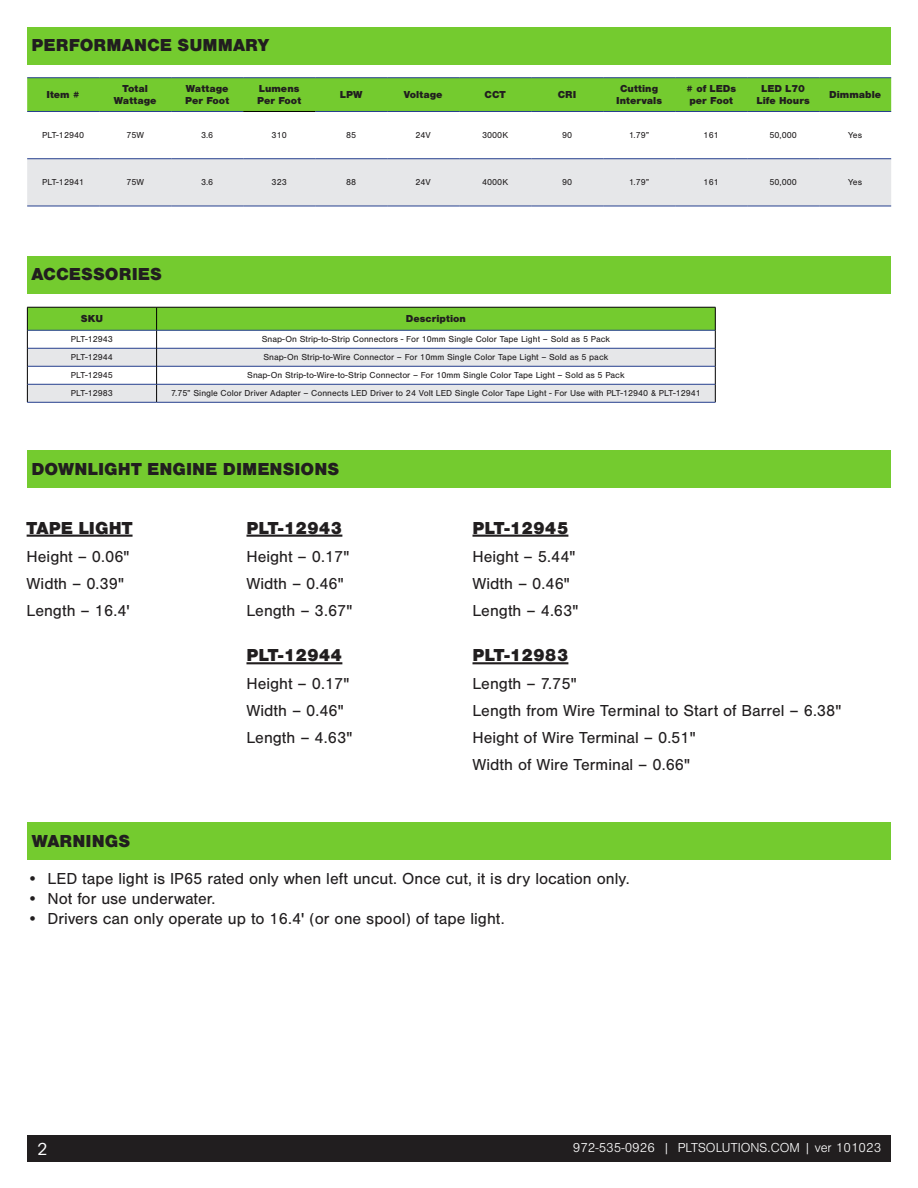
<style>
.page{position:relative;width:918px;height:1188px;background:#fff}
.page>*{position:absolute;margin:0;border:0;box-sizing:border-box;transform-origin:0 0}
.t1{font:900 18px "Nimbus San";color:#211e1f}
.t2{font:18px "Balto";color:#fff}
.PLT_Body{font:16.5px "Nimbus San";color:#211e1f}
.t3{font:300 13.5px "Nimbus San";color:#fff}
.t4{font:900 10.5px/12.6px "Nimbus San";color:#211e1f;text-align:center}
.t5{font:9px "Nimbus San";color:#211e1f}
</style>
<div class="page">
<div style="left:27px;top:1135px;width:864px;height:27px;background:#211e1f"></div>
<div style="left:27px;top:78px;width:864px;height:33px;background:#74cb2f"></div>
<div style="left:27px;top:159px;width:864px;height:47px;background:#e6e7e9"></div>
<hr style="left:27px;top:158px;width:72px;height:1px;background:#253f8e">
<hr style="left:99px;top:158px;width:72px;height:1px;background:#253f8e">
<hr style="left:171px;top:158px;width:72px;height:1px;background:#253f8e">
<hr style="left:243px;top:158px;width:72px;height:1px;background:#253f8e">
<hr style="left:315px;top:158px;width:72px;height:1px;background:#253f8e">
<hr style="left:387px;top:158px;width:72px;height:1px;background:#253f8e">
<hr style="left:459px;top:158px;width:72px;height:1px;background:#253f8e">
<hr style="left:531px;top:158px;width:72px;height:1px;background:#253f8e">
<hr style="left:603px;top:158px;width:72px;height:1px;background:#253f8e">
<hr style="left:675px;top:158px;width:72px;height:1px;background:#253f8e">
<hr style="left:747px;top:158px;width:72px;height:1px;background:#253f8e">
<hr style="left:819px;top:158px;width:72px;height:1px;background:#253f8e">
<hr style="left:27px;top:206px;width:72px;height:1px;background:#253f8e">
<hr style="left:99px;top:206px;width:72px;height:1px;background:#253f8e">
<hr style="left:171px;top:206px;width:72px;height:1px;background:#253f8e">
<hr style="left:243px;top:206px;width:72px;height:1px;background:#253f8e">
<hr style="left:315px;top:206px;width:72px;height:1px;background:#253f8e">
<hr style="left:387px;top:206px;width:72px;height:1px;background:#253f8e">
<hr style="left:459px;top:206px;width:72px;height:1px;background:#253f8e">
<hr style="left:531px;top:206px;width:72px;height:1px;background:#253f8e">
<hr style="left:603px;top:206px;width:72px;height:1px;background:#253f8e">
<hr style="left:675px;top:206px;width:72px;height:1px;background:#253f8e">
<hr style="left:747px;top:206px;width:72px;height:1px;background:#253f8e">
<hr style="left:819px;top:206px;width:72px;height:1px;background:#253f8e">
<hr style="left:27px;top:77px;width:72px;height:1px;background:#253f8e">
<hr style="left:99px;top:77px;width:72px;height:1px;background:#253f8e">
<hr style="left:171px;top:77px;width:72px;height:1px;background:#253f8e">
<hr style="left:243px;top:77px;width:72px;height:1px;background:#253f8e">
<hr style="left:315px;top:77px;width:72px;height:1px;background:#253f8e">
<hr style="left:387px;top:77px;width:72px;height:1px;background:#253f8e">
<hr style="left:459px;top:77px;width:72px;height:1px;background:#253f8e">
<hr style="left:531px;top:77px;width:72px;height:1px;background:#253f8e">
<hr style="left:603px;top:77px;width:72px;height:1px;background:#253f8e">
<hr style="left:675px;top:77px;width:72px;height:1px;background:#253f8e">
<hr style="left:747px;top:77px;width:72px;height:1px;background:#253f8e">
<hr style="left:819px;top:77px;width:72px;height:1px;background:#253f8e">
<hr style="left:27px;top:111px;width:72px;height:1px;background:#253f8e">
<hr style="left:99px;top:111px;width:72px;height:1px;background:#253f8e">
<hr style="left:171px;top:111px;width:72px;height:1px;background:#253f8e">
<hr style="left:315px;top:111px;width:72px;height:1px;background:#253f8e">
<hr style="left:387px;top:111px;width:72px;height:1px;background:#253f8e">
<hr style="left:459px;top:111px;width:72px;height:1px;background:#253f8e">
<hr style="left:531px;top:111px;width:72px;height:1px;background:#253f8e">
<hr style="left:603px;top:111px;width:72px;height:1px;background:#253f8e">
<hr style="left:675px;top:111px;width:72px;height:1px;background:#253f8e">
<hr style="left:747px;top:111px;width:72px;height:1px;background:#253f8e">
<hr style="left:819px;top:111px;width:72px;height:1px;background:#253f8e">
<hr style="left:243px;top:111px;width:72px;height:1px;background:#000">
<div style="left:27px;top:27px;width:864px;height:37px;background:#74cb2f"></div>
<div style="left:27px;top:256px;width:864px;height:38px;background:#74cb2f"></div>
<hr style="left:157px;top:402px;width:559px;height:1px;background:#253f8e">
<svg style="left:27px;top:307px;width:689px;height:95px"></svg>
<hr style="left:28px;top:384px;width:129px;height:1px;background:#253f8e">
<hr style="left:27px;top:402px;width:130px;height:1px;background:#253f8e">
<div style="left:27px;top:451px;width:864px;height:37px;background:#74cb2f"></div>
<hr style="left:27px;top:535px;width:106px;height:2px;background:#211e1f">
<hr style="left:246px;top:535px;width:96px;height:2px;background:#211e1f">
<hr style="left:472px;top:535px;width:96px;height:2px;background:#211e1f">
<hr style="left:246px;top:662px;width:96px;height:2px;background:#211e1f">
<hr style="left:472px;top:662px;width:96px;height:2px;background:#211e1f">
<div style="left:27px;top:823px;width:864px;height:37px;background:#74cb2f"></div>
<p class="t1" style="left:32px;top:35px;width:239px">PERFORMANCE SUMMARY</p>
<p class="t4" style="left:46px;top:88px;width:35px">Item #</p>
<p class="t4" style="left:114px;top:82px;width:44px">Total<br>Wattage</p>
<p class="t4" style="left:185px;top:82px;width:45px;text-align:left">Wattage<br>Per Foot</p>
<p class="t4" style="left:257px;top:82px;width:45px;text-align:left">Lumens<br>Per Foot</p>
<p class="t4" style="left:340px;top:88px;width:24px">LPW</p>
<p class="t4" style="left:404px;top:88px;width:40px">Voltage</p>
<p class="t4" style="left:485px;top:88px;width:23px">CCT</p>
<p class="t4" style="left:558px;top:88px;width:20px">CRI</p>
<p class="t4" style="left:616px;top:82px;width:47px">Cutting<br>Intervals</p>
<p class="t4" style="left:686px;top:82px;width:51px"># of LEDs per Foot</p>
<p class="t4" style="left:757px;top:82px;width:55px">LED L70<br>Life Hours</p>
<p class="t4" style="left:829px;top:88px;width:53px">Dimmable</p>
<p class="t5" style="left:42px;top:130px;width:44px">PLT-12940</p>
<p class="t5" style="left:126px;top:130px;width:19px">75W</p>
<p class="t5" style="left:201px;top:130px;width:14px">3.6</p>
<p class="t5" style="left:272px;top:130px;width:17px">310</p>
<p class="t5" style="left:346px;top:130px;width:12px">85</p>
<p class="t5" style="left:415px;top:130px;width:17px">24V</p>
<p class="t5" style="left:482px;top:130px;width:27px">3000K</p>
<p class="t5" style="left:562px;top:130px;width:12px">90</p>
<p class="t5" style="left:629px;top:130px;width:22px">1.79”</p>
<p class="t5" style="left:704px;top:130px;width:17px">161</p>
<p class="t5" style="left:770px;top:130px;width:29px">50,000</p>
<p class="t5" style="left:848px;top:130px;width:15px">Yes</p>
<p class="t5" style="left:42px;top:177px;width:44px">PLT-12941</p>
<p class="t5" style="left:126px;top:177px;width:19px">75W</p>
<p class="t5" style="left:201px;top:177px;width:14px">3.6</p>
<p class="t5" style="left:272px;top:177px;width:17px">323</p>
<p class="t5" style="left:346px;top:177px;width:12px">88</p>
<p class="t5" style="left:415px;top:177px;width:17px">24V</p>
<p class="t5" style="left:482px;top:177px;width:27px">4000K</p>
<p class="t5" style="left:562px;top:177px;width:12px">90</p>
<p class="t5" style="left:629px;top:177px;width:22px">1.79”</p>
<p class="t5" style="left:704px;top:177px;width:17px">161</p>
<p class="t5" style="left:770px;top:177px;width:29px">50,000</p>
<p class="t5" style="left:848px;top:177px;width:15px">Yes</p>
<p class="t1" style="left:32px;top:264px;width:132px">ACCESSORIES</p>
<p class="t4" style="left:81px;top:313px;width:24px">SKU</p>
<p class="t4" style="left:406px;top:313px;width:62px">Description</p>
<p class="t5" style="left:71px;top:334px;width:44px">PLT-12943</p>
<p class="t5" style="left:262px;top:334px;width:350px">Snap-On Strip-to-Strip Connectors - For 10mm Single Color Tape Light – Sold as 5 Pack</p>
<p class="t5" style="left:71px;top:352px;width:44px">PLT-12944</p>
<p class="t5" style="left:264px;top:352px;width:346px">Snap-On Strip-to-Wire Connector – For 10mm Single Color Tape Light – Sold as 5 pack</p>
<p class="t5" style="left:71px;top:370px;width:44px">PLT-12945</p>
<p class="t5" style="left:247px;top:370px;width:379px">Snap-On Strip-to-Wire-to-Strip Connector – For 10mm Single Color Tape Light – Sold as 5 Pack</p>
<p class="t5" style="left:71px;top:388px;width:44px">PLT-12983</p>
<p class="t5" style="left:171px;top:388px;width:531px">7.75” Single Color Driver Adapter – Connects LED Driver to 24 Volt LED Single Color Tape Light - For Use with PLT-12940 &amp; PLT-12941</p>
<p class="t1" style="left:32px;top:459px;width:309px">DOWNLIGHT ENGINE DIMENSIONS</p>
<p class="t1" style="left:27px;top:518px;width:107px">TAPE LIGHT</p>
<p class="t1" style="left:246px;top:518px;width:97px">PLT-12943</p>
<p class="t1" style="left:472px;top:518px;width:97px">PLT-12945</p>
<p class="PLT_Body" style="left:27px;top:547px;width:104px">Height – 0.06"</p>
<p class="PLT_Body" style="left:27px;top:574px;width:99px">Width – 0.39"</p>
<p class="PLT_Body" style="left:27px;top:601px;width:105px">Length – 16.4'</p>
<p class="PLT_Body" style="left:246px;top:547px;width:104px">Height – 0.17"</p>
<p class="PLT_Body" style="left:246px;top:574px;width:99px">Width – 0.46"</p>
<p class="PLT_Body" style="left:246px;top:601px;width:107px">Length – 3.67"</p>
<p class="PLT_Body" style="left:472px;top:547px;width:105px">Height – 5.44"</p>
<p class="PLT_Body" style="left:472px;top:574px;width:99px">Width – 0.46"</p>
<p class="PLT_Body" style="left:472px;top:601px;width:107px">Length – 4.63"</p>
<p class="t1" style="left:246px;top:645px;width:97px">PLT-12944</p>
<p class="t1" style="left:472px;top:645px;width:97px">PLT-12983</p>
<p class="PLT_Body" style="left:246px;top:675px;width:104px">Height – 0.17"</p>
<p class="PLT_Body" style="left:246px;top:702px;width:99px">Width – 0.46"</p>
<p class="PLT_Body" style="left:246px;top:729px;width:107px">Length – 4.63"</p>
<p class="PLT_Body" style="left:472px;top:675px;width:106px">Length – 7.75"</p>
<p class="PLT_Body" style="left:472px;top:702px;width:370px">Length from Wire Terminal to Start of Barrel – 6.38"</p>
<p class="PLT_Body" style="left:472px;top:729px;width:225px">Height of Wire Terminal – 0.51"</p>
<p class="PLT_Body" style="left:472px;top:756px;width:219px">Width of Wire Terminal – 0.66"</p>
<p class="t1" style="left:32px;top:831px;width:100px">WARNINGS</p>
<p class="PLT_Body" style="left:27px;top:870px;width:604px">• LED tape light is IP65 rated only when left uncut. Once cut, it is dry location only.</p>
<p class="PLT_Body" style="left:27px;top:890px;width:190px">• Not for use underwater.</p>
<p class="PLT_Body" style="left:27px;top:909px;width:479px">• Drivers can only operate up to 16.4' (or one spool) of tape light.</p>
<p class="t2" style="left:38px;top:1138px;width:11px">2</p>
<h3 class="t3" style="left:573px;top:1140px;width:310px">972-535-0926 | PLTSOLUTIONS.COM | ver 101023</h3>
</div>
